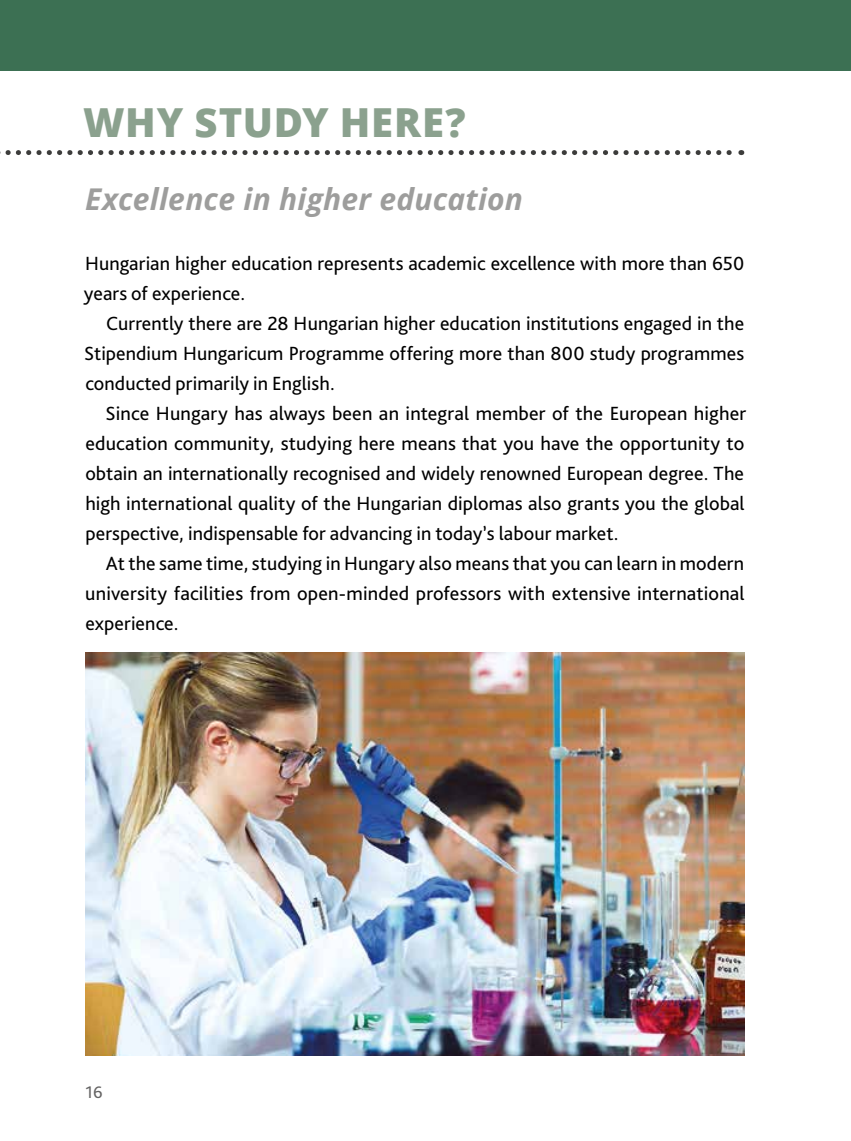
<style>
.page{position:relative;width:851px;height:1141px;background:#fff}
.page>*{position:absolute;margin:0;border:0;box-sizing:border-box;transform-origin:0 0}
.t1{font:800 40px "Open Sans";letter-spacing:.015em;color:#8ba18e}
.t2{font:italic 700 30px "Open Sans";letter-spacing:.005em;color:#9d9d9c}
.t3{font:20px/30px "Bliss Pro";letter-spacing:.005em;color:#000;text-align:justify}
.t4{font:17.5px "Bliss Pro";color:#646363}
</style>
<div class="page">
<div style="left:0;top:0;width:850px;height:71px;background:#3c7053"></div>
<img style="left:85px;top:652px;width:659px;height:404px">
<svg style="left:0;top:150px;width:741px;height:5px"></svg>
<h1 class="t1" style="left:83px;top:92px;width:384px">WHY STUDY HERE?</h1>
<h2 class="t2" style="left:85px;top:178px;width:439px">Excellence in higher education</h2>
<p class="t3" style="left:84px;top:248px;width:661px">Hungarian higher education represents academic excellence with more than 650 years of experience.</p>
<p class="t3" style="left:84px;top:308px;width:661px;text-indent:22px">Currently there are 28 Hungarian higher education institutions engaged in the Stipendium Hungaricum Programme offering more than 800 study programmes conducted primarily in English.</p>
<p class="t3" style="left:85px;top:398px;width:662px;text-indent:20px">Since Hungary has always been an integral member of the European higher education community, studying here means that you have the opportunity to obtain an internationally recognised and widely renowned European degree. The high international quality of the Hungarian diplomas also grants you the global perspective, indispensable for advancing in today’s labour market.</p>
<p class="t3" style="left:85px;top:548px;width:660px;text-indent:21px">At the same time, studying in Hungary also means that you can learn in modern university facilities from open-minded professors with extensive international experience.</p>
<p class="t4" style="left:85px;top:1082px;width:19px">16</p>
</div>
